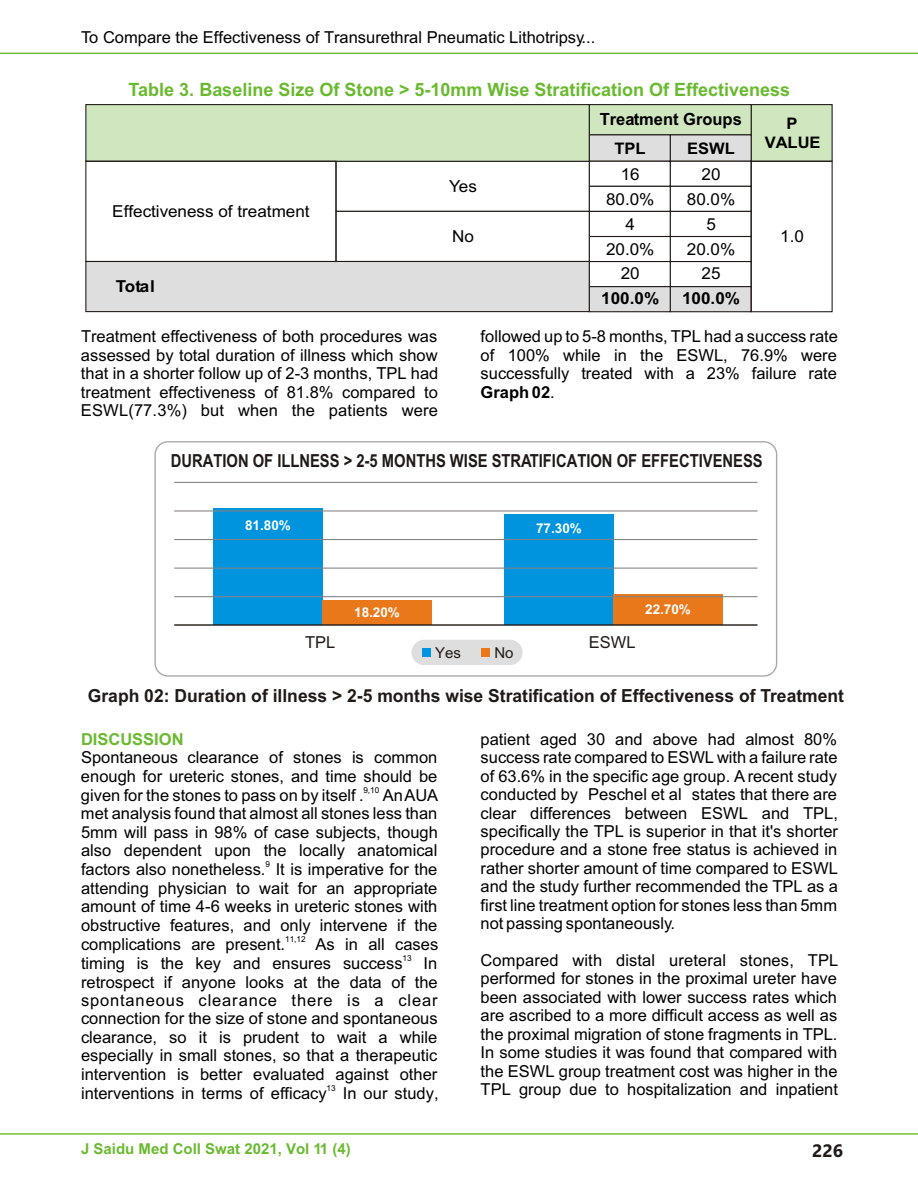
<style>
.page{position:relative;width:918px;height:1188px;background:#fff}
.page>*{position:absolute;margin:0;border:0;box-sizing:border-box;transform-origin:0 0}
.t1{font:700 18.3px "Arial";color:#69ba2e}
.t2{font:700 18px "Arial";color:#1f1a17}
.t3{font:700 18px "Arial Narrow";color:#1f1a17}
.t4{font:700 18px "Segoe UI";color:#1f1a17}
.t5{font:700 16.8px "Arial";color:#000}
.t6{font:16.5px/18.5px "Arial";color:#000}
.t7{font:16.5px/24.8px "Arial";color:#000;text-align:center;scale:1.04 1}
.t8{font:700 16.5px "Arial";color:#000;scale:1.04 1}
.t9{font:700 16.5px "Arial";color:#69ba2e}
.t10{font:700 16.5px "Arial";color:#000}
.t11{font:16.5px "Arial";color:#1f1a17}
.t12{font:700 15.9px/18.8px "Arial";color:#000;text-align:center;scale:1.04 1}
.t13{font:700 15px "Arial";color:#69ba2e}
.t14{font:15px "Arial";color:#1f1a17}
.t15{font:700 13.5px "Arial";color:#fff}
.t16{font:8.25px "Arial";color:#000}
.s1{font-weight:400}
</style>
<div class="page">
<hr style="left:0;top:53px;width:918px;height:1px;background:#69ba2e">
<hr style="left:0;top:1133px;width:918px;height:2px;background:#69ba2e">
<div style="left:751px;top:104px;width:82px;height:58px;background:#cfe6bf;border:1px solid #1f1a17"></div>
<div style="left:589px;top:104px;width:163px;height:31px;background:#cfe6bf;border:1px solid #1f1a17"></div>
<div style="left:670px;top:134px;width:82px;height:28px;background:#dedede;border:1px solid #1f1a17"></div>
<div style="left:589px;top:134px;width:82px;height:28px;background:#dedede;border:1px solid #1f1a17"></div>
<div style="left:670px;top:161px;width:82px;height:26px;background:#fff;border:1px solid #1f1a17"></div>
<div style="left:589px;top:161px;width:82px;height:26px;background:#fff;border:1px solid #1f1a17"></div>
<div style="left:670px;top:186px;width:82px;height:26px;background:#fff;border:1px solid #1f1a17"></div>
<div style="left:589px;top:186px;width:82px;height:26px;background:#fff;border:1px solid #1f1a17"></div>
<div style="left:670px;top:211px;width:82px;height:26px;background:#fff;border:1px solid #1f1a17"></div>
<div style="left:589px;top:211px;width:82px;height:26px;background:#fff;border:1px solid #1f1a17"></div>
<div style="left:670px;top:261px;width:82px;height:26px;background:#fff;border:1px solid #1f1a17"></div>
<div style="left:589px;top:261px;width:82px;height:26px;background:#fff;border:1px solid #1f1a17"></div>
<div style="left:670px;top:286px;width:82px;height:26px;background:#dedede;border:1px solid #1f1a17"></div>
<div style="left:589px;top:286px;width:82px;height:26px;background:#dedede;border:1px solid #1f1a17"></div>
<div style="left:335px;top:161px;width:255px;height:51px;background:#fff"></div>
<div style="left:335px;top:211px;width:255px;height:51px;background:#fff;border:1px solid #1f1a17"></div>
<div style="left:751px;top:161px;width:82px;height:151px;border:1px solid #1f1a17"></div>
<div style="left:85px;top:104px;width:505px;height:58px;background:#cfe6bf;border:1px solid #1f1a17"></div>
<div style="left:85px;top:261px;width:505px;height:51px;background:#dedede;border:1px solid #1f1a17"></div>
<div style="left:85px;top:161px;width:252px;height:101px;border:1px solid #1f1a17"></div>
<div style="left:154px;top:441px;width:623px;height:236px;border:1px solid #aba8a8;border-radius:13px"></div>
<div style="left:213px;top:508px;width:109px;height:117px;background:#0094de"></div>
<div style="left:322px;top:600px;width:109px;height:25px;background:#e8781a"></div>
<div style="left:504px;top:515px;width:109px;height:110px;background:#0094de"></div>
<div style="left:613px;top:595px;width:109px;height:30px;background:#e8781a"></div>
<hr style="left:174px;top:624px;width:584px;height:2px;background:#1f1a17">
<hr style="left:174px;top:596px;width:584px;height:1px;background:#858282">
<hr style="left:174px;top:568px;width:584px;height:1px;background:#858282">
<hr style="left:174px;top:539px;width:584px;height:1px;background:#858282">
<hr style="left:174px;top:510px;width:584px;height:2px;background:#858282">
<hr style="left:174px;top:482px;width:584px;height:1px;background:#858282">
<div style="left:411px;top:640px;width:112px;height:25px;background:#dedede;border-radius:13px"></div>
<div style="left:422px;top:648px;width:9px;height:9px;background:#0094de"></div>
<div style="left:481px;top:648px;width:9px;height:9px;background:#e8781a"></div>
<p class="t6" style="left:81px;top:30px;width:516px">To Compare the Effectiveness of Transurethral Pneumatic Lithotripsy...</p>
<p class="t1" style="left:129px;top:83px;width:663px">Table 3. Baseline Size Of Stone &gt; 5-10mm Wise Stratification Of Effectiveness</p>
<p class="t5" style="left:600px;top:113px;width:144px">Treatment Groups</p>
<p class="t12" style="left:765px;top:116px;width:55px">P<br>VALUE</p>
<p class="t12" style="left:614px;top:140px;width:31px">TPL</p>
<p class="t12" style="left:687px;top:140px;width:47px">ESWL</p>
<p class="t7" style="left:606px;top:164px;width:48px">16<br>80.0%<br>4<br>20.0%<br>20</p>
<p class="t8" style="left:601px;top:292px;width:57px">100.0%</p>
<p class="t7" style="left:687px;top:164px;width:48px">20<br>80.0%<br>5<br>20.0%<br>25</p>
<p class="t8" style="left:682px;top:292px;width:57px">100.0%</p>
<p class="t7" style="left:449px;top:175px;width:28px">Yes</p>
<p class="t7" style="left:452px;top:226px;width:23px">No</p>
<p class="t7" style="left:112px;top:201px;width:191px">Effectiveness of treatment</p>
<p class="t7" style="left:780px;top:226px;width:24px">1.0</p>
<p class="t8" style="left:116px;top:280px;width:39px">Total</p>
<p class="t6" style="left:81px;top:329px;width:358px">Treatment effectiveness of both procedures was</p>
<p class="t6" style="left:481px;top:329px;width:359px">followed up to 5-8 months, TPL had a success rate</p>
<p class="t6" style="left:81px;top:347px;width:358px">assessed by total duration of illness which show</p>
<p class="t6" style="left:481px;top:347px;width:358px">of 100% while in the ESWL, 76.9% were</p>
<p class="t6" style="left:81px;top:366px;width:359px">that in a shorter follow up of 2-3 months, TPL had</p>
<p class="t6" style="left:481px;top:366px;width:358px">successfully treated with a 23% failure rate</p>
<p class="t6" style="left:81px;top:384px;width:359px">treatment effectiveness of 81.8% compared to</p>
<p class="t10" style="left:481px;top:386px;width:76px">Graph 02<span class="s1">.</span></p>
<p class="t6" style="left:81px;top:403px;width:358px">ESWL(77.3%) but when the patients were</p>
<p class="t3" style="left:171px;top:454px;width:593px">DURATION OF ILLNESS &gt; 2-5 MONTHS WISE STRATIFICATION OF EFFECTIVENESS</p>
<p class="t15" style="left:245px;top:521px;width:47px">81.80%</p>
<p class="t15" style="left:536px;top:523px;width:47px">77.30%</p>
<p class="t15" style="left:354px;top:607px;width:47px">18.20%</p>
<p class="t15" style="left:645px;top:605px;width:47px">22.70%</p>
<p class="t11" style="left:305px;top:636px;width:32px">TPL</p>
<p class="t11" style="left:589px;top:636px;width:48px">ESWL</p>
<p class="t14" style="left:435px;top:647px;width:27px">Yes</p>
<p class="t14" style="left:494px;top:647px;width:21px">No</p>
<p class="t2" style="left:88px;top:689px;width:758px">Graph 02: Duration of illness &gt; 2-5 months wise Stratification of Effectiveness of Treatment</p>
<p class="t9" style="left:81px;top:733px;width:104px">DISCUSSION</p>
<p class="t6" style="left:481px;top:731px;width:358px">patient aged 30 and above had almost 80%</p>
<p class="t6" style="left:81px;top:750px;width:358px">Spontaneous clearance of stones is common</p>
<p class="t6" style="left:481px;top:750px;width:359px">success rate compared to ESWL with a failure rate</p>
<p class="t6" style="left:81px;top:768px;width:358px">enough for ureteric stones, and time should be</p>
<p class="t6" style="left:481px;top:768px;width:358px">of 63.6% in the specific age group. A recent study</p>
<p class="t16" style="left:363px;top:787px;width:18px">9,10</p>
<p class="t6" style="left:81px;top:787px;width:359px">given for the stones to pass on by itself . An AUA</p>
<p class="t6" style="left:481px;top:787px;width:358px">conducted by Peschel et al states that there are</p>
<p class="t6" style="left:81px;top:806px;width:358px">met analysis found that almost all stones less than</p>
<p class="t6" style="left:481px;top:805px;width:359px">clear differences between ESWL and TPL,</p>
<p class="t6" style="left:81px;top:824px;width:358px">5mm will pass in 98% of case subjects, though</p>
<p class="t6" style="left:481px;top:823px;width:359px">specifically the TPL is superior in that it's shorter</p>
<p class="t6" style="left:81px;top:843px;width:358px">also dependent upon the locally anatomical</p>
<p class="t6" style="left:481px;top:842px;width:358px">procedure and a stone free status is achieved in</p>
<p class="t16" style="left:266px;top:861px;width:6px">9</p>
<p class="t6" style="left:81px;top:862px;width:358px">factors also nonetheless. It is imperative for the</p>
<p class="t6" style="left:481px;top:860px;width:359px">rather shorter amount of time compared to ESWL</p>
<p class="t6" style="left:81px;top:880px;width:358px">attending physician to wait for an appropriate</p>
<p class="t6" style="left:481px;top:879px;width:359px">and the study further recommended the TPL as a</p>
<p class="t6" style="left:81px;top:899px;width:358px">amount of time 4-6 weeks in ureteric stones with</p>
<p class="t6" style="left:481px;top:897px;width:358px">first line treatment option for stones less than 5mm</p>
<p class="t6" style="left:81px;top:917px;width:358px">obstructive features, and only intervene if the</p>
<p class="t6" style="left:481px;top:916px;width:196px">not passing spontaneously.</p>
<p class="t16" style="left:285px;top:936px;width:22px">11,12</p>
<p class="t6" style="left:81px;top:936px;width:206px">complications are present.</p>
<p class="t6" style="left:316px;top:936px;width:124px">As in all cases</p>
<p class="t16" style="left:403px;top:955px;width:11px">13</p>
<p class="t6" style="left:481px;top:953px;width:359px">Compared with distal ureteral stones, TPL</p>
<p class="t6" style="left:81px;top:956px;width:323px">timing is the key and ensures success</p>
<p class="t6" style="left:424px;top:956px;width:15px">In</p>
<p class="t6" style="left:481px;top:971px;width:358px">performed for stones in the proximal ureter have</p>
<p class="t6" style="left:81px;top:974px;width:358px">retrospect if anyone looks at the data of the spontaneous clearance there is a clear</p>
<p class="t6" style="left:481px;top:989px;width:358px">been associated with lower success rates which</p>
<p class="t6" style="left:81px;top:1011px;width:358px">connection for the size of stone and spontaneous</p>
<p class="t6" style="left:481px;top:1008px;width:358px">are ascribed to a more difficult access as well as</p>
<p class="t6" style="left:81px;top:1029px;width:358px">clearance, so it is prudent to wait a while</p>
<p class="t6" style="left:481px;top:1026px;width:358px">the proximal migration of stone fragments in TPL.</p>
<p class="t6" style="left:81px;top:1048px;width:358px">especially in small stones, so that a therapeutic</p>
<p class="t6" style="left:481px;top:1045px;width:358px">In some studies it was found that compared with the ESWL group treatment cost was higher in the</p>
<p class="t6" style="left:81px;top:1066px;width:358px">intervention is better evaluated against other</p>
<p class="t16" style="left:326px;top:1085px;width:11px">13</p>
<p class="t6" style="left:481px;top:1082px;width:359px">TPL group due to hospitalization and inpatient</p>
<p class="t6" style="left:81px;top:1085px;width:359px">interventions in terms of efficacy In our study,</p>
<p class="t13" style="left:81px;top:1143px;width:271px">J Saidu Med Coll Swat 2021, Vol 11 (4)</p>
<p class="t4" style="left:812px;top:1144px;width:33px">226</p>
</div>
